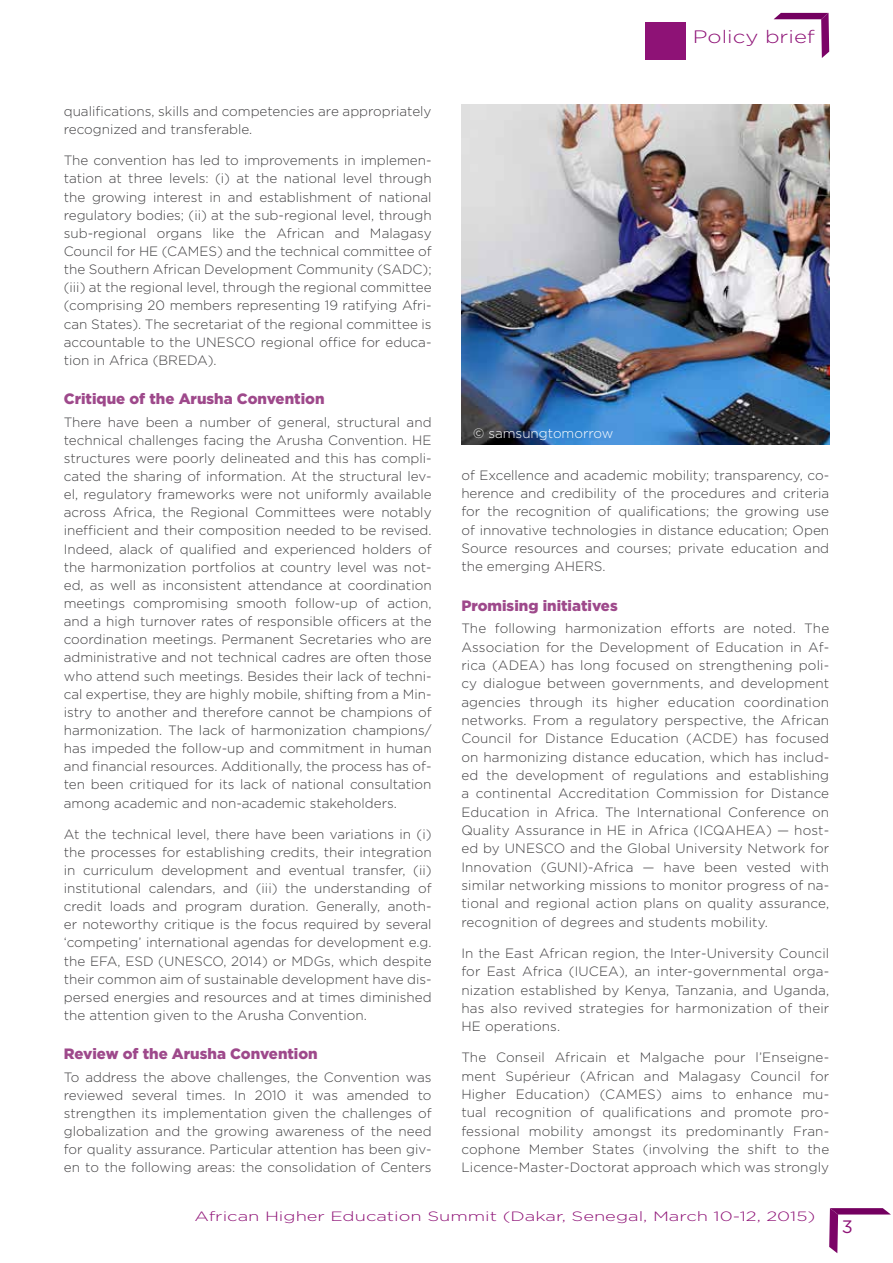
<style>
.page{position:relative;width:893px;height:1263px;background:#fff}
.page>*{position:absolute;margin:0;border:0;box-sizing:border-box;transform-origin:0 0}
.t1{font:300 18px "Gotham";color:#8e1276;scale:1.23 1}
.t2{font:18px "Gotham";color:#8e1276}
.t3{font:900 15px "Gotham";color:#9e498b}
.t4{font:300 13.5px/18.1px "Gotham";color:#414042;text-align:justify}
.t5{font:300 13.5px "Gotham";color:#8e1276;scale:1.36 1}
.t6{font:300 13.5px "Gotham";color:#fff}
</style>
<div class="page">
<svg style="left:829px;top:1208px;width:62px;height:45px"></svg>
<svg style="left:774px;top:13px;width:55px;height:45px"></svg>
<div style="left:645px;top:22px;width:40px;height:38px;background:#8e1276"></div>
<img style="left:461px;top:105px;width:368px;height:339px">
<h1 class="t1" style="left:693px;top:27px;width:101px">Policy brief</h1>
<p class="t4" style="left:64px;top:102px;width:369px">qualifications, skills and competencies are appropriately recognized and transferable.</p>
<p class="t4" style="left:64px;top:151px;width:369px">The convention has led to improvements in implemen&shy;tation at three levels: (i) at the national level through the growing interest in and establishment of national regulatory bodies; (ii) at the sub-regional level, through sub-regional organs like the African and Malagasy Council for HE (CAMES) and the technical committee of the Southern African Development Community (SADC); (iii) at the regional level, through the regional committee (comprising 20 members representing 19 ratifying Afri&shy;can States). The secretariat of the regional committee is accountable to the UNESCO regional office for educa&shy;tion in Africa (BREDA).</p>
<p class="t3" style="left:64px;top:390px;width:262px">Critique of the Arusha Convention</p>
<p class="t4" style="left:64px;top:412px;width:369px">There have been a number of general, structural and technical challenges facing the Arusha Convention. HE structures were poorly delineated and this has compli&shy;cated the sharing of information. At the structural lev&shy;el, regulatory frameworks were not uniformly available across Africa, the Regional Committees were notably inefficient and their composition needed to be revised.<br>Indeed, alack of qualified and experienced holders of the harmonization portfolios at country level was not&shy;ed, as well as inconsistent attendance at coordination meetings compromising smooth follow-up of action, and a high turnover rates of responsible officers at the coordination meetings. Permanent Secretaries who are administrative and not technical cadres are often those who attend such meetings. Besides their lack of techni&shy;cal expertise, they are highly mobile, shifting from a Min&shy;istry to another and therefore cannot be champions of harmonization. The lack of harmonization champions/ has impeded the follow-up and commitment in human and financial resources. Additionally, the process has of&shy;ten been critiqued for its lack of national consultation among academic and non-academic stakeholders.</p>
<p class="t4" style="left:64px;top:824px;width:369px">At the technical level, there have been variations in (i) the processes for establishing credits, their integration in curriculum development and eventual transfer, (ii) institutional calendars, and (iii) the understanding of credit loads and program duration. Generally, anoth&shy;er noteworthy critique is the focus required by several ‘competing’ international agendas for development e.g. the EFA, ESD (UNESCO, 2014) or MDGs, which despite their common aim of sustainable development have dis&shy;persed energies and resources and at times diminished the attention given to the Arusha Convention.</p>
<p class="t3" style="left:64px;top:1045px;width:256px">Review of the Arusha Convention</p>
<p class="t4" style="left:64px;top:1067px;width:369px">To address the above challenges, the Convention was reviewed several times. In 2010 it was amended to strengthen its implementation given the challenges of globalization and the growing awareness of the need for quality assurance. Particular attention has been giv&shy;en to the following areas: the consolidation of Centers</p>
<p class="t6" style="left:473px;top:426px;width:142px">© samsungtomorrow</p>
<p class="t4" style="left:461px;top:465px;width:369px">of Excellence and academic mobility; transparency, co&shy;herence and credibility of the procedures and criteria for the recognition of qualifications; the growing use of innovative technologies in distance education; Open Source resources and courses; private education and the emerging AHERS.</p>
<p class="t3" style="left:461px;top:597px;width:158px">Promising initiatives</p>
<p class="t4" style="left:461px;top:619px;width:369px">The following harmonization efforts are noted. The Association for the Development of Education in Af&shy;rica (ADEA) has long focused on strengthening poli&shy;cy dialogue between governments, and development agencies through its higher education coordination networks. From a regulatory perspective, the African Council for Distance Education (ACDE) has focused on harmonizing distance education, which has includ&shy;ed the development of regulations and establishing a continental Accreditation Commission for Distance Education in Africa. The International Conference on Quality Assurance in HE in Africa (ICQAHEA) — host&shy;ed by UNESCO and the Global University Network for Innovation (GUNI)-Africa — have been vested with similar networking missions to monitor progress of na&shy;tional and regional action plans on quality assurance, recognition of degrees and students mobility.</p>
<p class="t4" style="left:461px;top:944px;width:369px">In the East African region, the Inter-University Council for East Africa (IUCEA), an inter-governmental orga&shy;nization established by Kenya, Tanzania, and Uganda, has also revived strategies for harmonization of their HE operations.</p>
<p class="t4" style="left:461px;top:1048px;width:369px">The Conseil Africain et Malgache pour l’Enseigne&shy;ment Supérieur (African and Malagasy Council for Higher Education) (CAMES) aims to enhance mu&shy;tual recognition of qualifications and promote pro&shy;fessional mobility amongst its predominantly Fran&shy;cophone Member States (involving the shift to the Licence-Master‑-Doctorat approach which was strongly</p>
<p class="t5" style="left:195px;top:1209px;width:458px">African Higher Education Summit (Dakar, Senegal, March 10-12, 2015)</p>
<h1 class="t2" style="left:842px;top:1216px;width:13px">3</h1>
</div>
